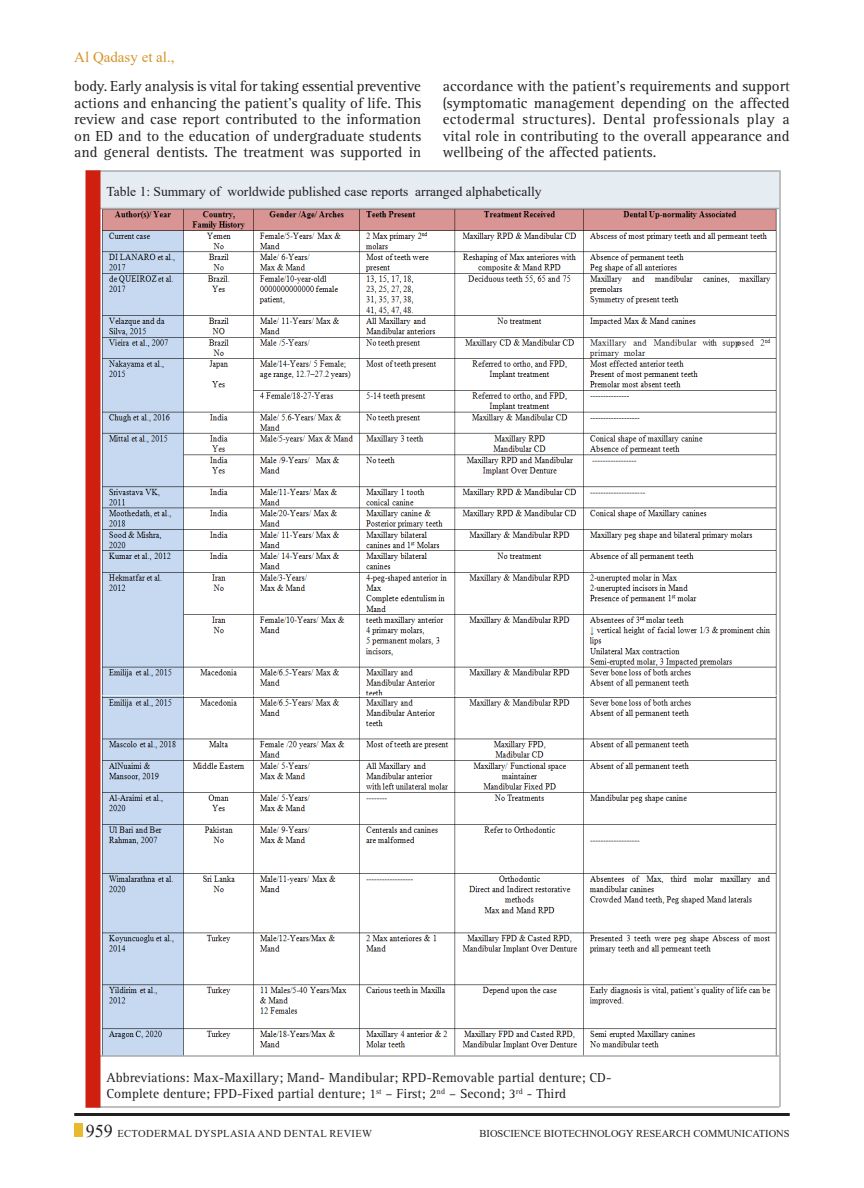
<style>
.page{position:relative;width:864px;height:1188px;background:#fff}
.page>*{position:absolute;margin:0;border:0;box-sizing:border-box;transform-origin:0 0}
.Body_text{font:15px/16.5px "Rotis Serif Std";color:#231f20;text-align:justify}
.Body_text-2{font:15px "Times New Roman";color:#d69429}
.Body_text-3{font:13.5px "Rotis Serif Std";color:#231f20}
.Body_text-4{font:13.5px "Times New Roman";color:#231f20}
.t1{font:10.5px "Times New Roman";letter-spacing:.035em;color:#231f20}
.t2{font:10.5px "Times New Roman";color:#231f20}
.s1{font-size:18px}
</style>
<div class="page">
<div style="left:74px;top:1124px;width:9px;height:13px;background:#eaba2e"></div>
<hr style="left:74px;top:1113px;width:716px;height:3px;background:#231f20">
<img style="left:100px;top:209px;width:678px;height:846px">
<div style="left:100px;top:171px;width:679px;height:37px;background:#e5ecf2"></div>
<hr style="left:100px;top:170px;width:679px;height:2px;background:#a8aaad">
<hr style="left:100px;top:208px;width:679px;height:1px;background:#a8aaad">
<hr style="left:100px;top:1055px;width:679px;height:2px;background:#a8aaad">
<hr style="left:100px;top:1106px;width:679px;height:2px;background:#a8aaad">
<hr style="left:779px;top:170px;width:2px;height:937px;background:#a8aaad">
<div style="left:86px;top:170px;width:14px;height:938px;background:#ce1f10"></div>
<p class="Body_text-2" style="left:74px;top:47px;width:102px">Al Qadasy et al.,</p>
<p class="Body_text" style="left:74px;top:79px;width:348px">body. Early analysis is vital for taking essential preventive actions and enhancing the patient’s quality of life. This review and case report contributed to the information on ED and to the education of undergraduate students and general dentists. The treatment was supported in</p>
<p class="Body_text" style="left:443px;top:79px;width:348px">accordance with the patient’s requirements and support (symptomatic management depending on the affected ectodermal structures). Dental professionals play a vital role in contributing to the overall appearance and wellbeing of the affected patients.</p>
<p class="Body_text-4" style="left:106px;top:182px;width:437px">Table 1: Summary of worldwide published case reports arranged alphabetically</p>
<p class="Body_text-3" style="left:106px;top:1070px;width:507px">Abbreviations: Max-Maxillary; Mand- Mandibular; RPD-Removable partial denture; CD-</p>
<p class="Body_text-3" style="left:106px;top:1086px;width:461px">Complete denture; FPD-Fixed partial denture; 1<sup>st</sup> – First; 2<sup>nd</sup> – Second; 3<sup>rd</sup> - Third</p>
<p class="t1" style="left:86px;top:1126px;width:69px"><span class="s1">959</span> Ectoder</p>
<p class="t1" style="left:168px;top:1126px;width:199px">mal Dy spla sia and Dental Review</p>
<p class="t1" style="left:480px;top:1126px;width:7px">BIOSCI</p>
<p class="t1" style="left:514px;top:1126px;width:70px">ENCE BIOTECHNOLO</p>
<p class="t2" style="left:619px;top:1126px;width:84px">GY RESEARCH COMMUNIC</p>
<p class="t1" style="left:752px;top:1126px;width:20px">ATIONS</p>
</div>
